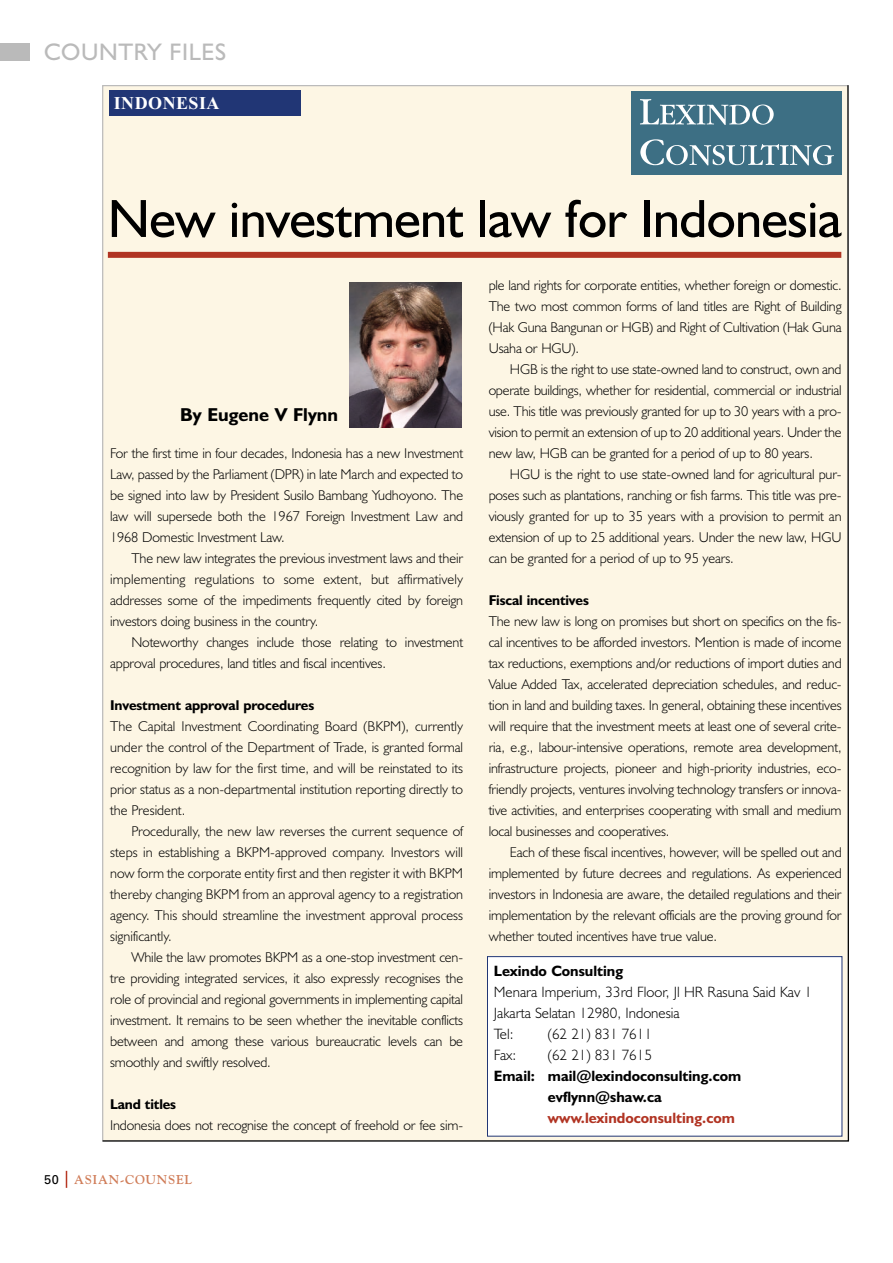
<style>
.page{position:relative;width:893px;height:1263px;background:#fff}
.page>*{position:absolute;margin:0;border:0;box-sizing:border-box;transform-origin:0 0}
.t1{font:54px "Humanist 521 BT";letter-spacing:-.01em;color:#000}
.t2{font:24px "Humanist 521 BT";letter-spacing:.025em;color:#bababa}
.t3{font:700 18.75px "Humanist 521 BT";color:#000}
.t4{font:700 18px "Times New Roman";letter-spacing:.025em;color:#fff}
.t5{font:300 15px/21px "Humanist 521 BT";color:#000}
.t6{font:700 15px/21px "Humanist 521 BT";color:#000}
.t7{font:700 15px "Humanist 521 BT";color:#b13423}
.t8{font:300 14.25px/21px "Humanist 521 BT";letter-spacing:-.01em;color:#000;text-align:justify}
.t9{font:700 14.25px "Humanist 521 BT";letter-spacing:-.01em;color:#000}
.t10{font:700 12.75px "Goudy";letter-spacing:.055em;color:#d07d59}
.s1{font-family:"Univers";font-weight:400;color:#000}
</style>
<div class="page">
<svg style="left:66px;top:1171px;width:1px;height:17px"></svg>
<div style="left:0;top:43px;width:30px;height:18px;background:#bababa"></div>
<div style="left:102px;top:85px;width:747px;height:1057px;background:#fdf6e4"></div>
<div style="left:109px;top:91px;width:192px;height:25px;background:#213675"></div>
<div style="left:631px;top:91px;width:210px;height:84px;background:#3d6f84"></div>
<svg style="left:640px;top:99px;width:133px;height:26px"></svg>
<svg style="left:640px;top:139px;width:194px;height:27px"></svg>
<img style="left:350px;top:282px;width:111px;height:146px">
<div style="left:108px;top:252px;width:733px;height:6px;background:#b13423"></div>
<div style="left:487px;top:957px;width:355px;height:179px;background:#fff"></div>
<div style="left:487px;top:956px;width:355px;height:181px;border:1px solid #213675"></div>
<h2 class="t2" style="left:44px;top:43px;width:184px">COUNTRY FILES</h2>
<p class="t4" style="left:114px;top:97px;width:107px">INDONESIA</p>
<h1 class="t1" style="left:108px;top:199px;width:735px">New investment law for Indonesia</h1>
<h3 class="t3" style="left:180px;top:407px;width:159px">By Eugene V Flynn</h3>
<p class="t8" style="left:110px;top:444px;width:354px">For the first time in four decades, Indonesia has a new Investment Law, passed by the Parliament (DPR) in late March and expected to be signed into law by President Susilo Bambang Yudhoyono. The law will supersede both the 1967 Foreign Investment Law and 1968 Domestic Investment Law.</p>
<p class="t8" style="left:110px;top:549px;width:354px;text-indent:21px">The new law integrates the previous investment laws and their implementing regulations to some extent, but affirmatively addresses some of the impediments frequently cited by foreign investors doing business in the country.</p>
<p class="t8" style="left:110px;top:633px;width:354px;text-indent:21px">Noteworthy changes include those relating to investment approval procedures, land titles and fiscal incentives.</p>
<p class="t9" style="left:110px;top:699px;width:205px">Investment approval procedures</p>
<p class="t8" style="left:110px;top:717px;width:354px">The Capital Investment Coordinating Board (BKPM), currently under the control of the Department of Trade, is granted formal recognition by law for the first time, and will be reinstated to its prior status as a non-departmental institution reporting directly to the President.</p>
<p class="t8" style="left:110px;top:822px;width:354px;text-indent:21px">Procedurally, the new law reverses the current sequence of steps in establishing a BKPM-approved company. Investors will now form the corporate entity first and then register it with BKPM thereby changing BKPM from an approval agency to a registration agency. This should streamline the investment approval process significantly.</p>
<p class="t8" style="left:110px;top:948px;width:354px;text-indent:21px">While the law promotes BKPM as a one-stop investment cen&shy;tre providing integrated services, it also expressly recognises the role of provincial and regional governments in implementing capital investment. It remains to be seen whether the inevitable conflicts between and among these various bureaucratic levels can be smoothly and swiftly resolved.</p>
<p class="t9" style="left:110px;top:1098px;width:67px">Land titles</p>
<p class="t8" style="left:110px;top:1116px;width:354px">Indonesia does not recognise the concept of freehold or fee sim-</p>
<p class="t10" style="left:44px;top:1175px;width:150px"><span class="s1">50</span> ASIAN-COUNSEL</p>
<p class="t8" style="left:488px;top:276px;width:354px">ple land rights for corporate entities, whether foreign or domestic.<br>The two most common forms of land titles are Right of Building (Hak Guna Bangunan or HGB) and Right of Cultivation (Hak Guna Usaha or HGU).</p>
<p class="t8" style="left:488px;top:360px;width:354px;text-indent:21px">HGB is the right to use state-owned land to construct, own and operate buildings, whether for residential, commercial or industrial use. This title was previously granted for up to 30 years with a pro&shy;vision to permit an extension of up to 20 additional years. Under the new law, HGB can be granted for a period of up to 80 years.</p>
<p class="t8" style="left:488px;top:465px;width:354px;text-indent:21px">HGU is the right to use state-owned land for agricultural pur&shy;poses such as plantations, ranching or fish farms. This title was pre&shy;viously granted for up to 35 years with a provision to permit an extension of up to 25 additional years. Under the new law, HGU can be granted for a period of up to 95 years.</p>
<p class="t9" style="left:488px;top:594px;width:102px">Fiscal incentives</p>
<p class="t8" style="left:488px;top:612px;width:354px">The new law is long on promises but short on specifics on the fis&shy;cal incentives to be afforded investors. Mention is made of income tax reductions, exemptions and/or reductions of import duties and Value Added Tax, accelerated depreciation schedules, and reduc&shy;tion in land and building taxes. In general, obtaining these incentives will require that the investment meets at least one of several crite&shy;ria, e.g., labour-intensive operations, remote area development, infrastructure projects, pioneer and high-priority industries, eco&shy;friendly projects, ventures involving technology transfers or innova&shy;tive activities, and enterprises cooperating with small and medium local businesses and cooperatives.</p>
<p class="t8" style="left:488px;top:843px;width:354px;text-indent:21px">Each of these fiscal incentives, however, will be spelled out and implemented by future decrees and regulations. As experienced investors in Indonesia are aware, the detailed regulations and their implementation by the relevant officials are the proving ground for whether touted incentives have true value.</p>
<p class="t6" style="left:494px;top:962px;width:131px">Lexindo Consulting</p>
<p class="t5" style="left:494px;top:983px;width:320px">Menara Imperium, 33rd Floor, Jl HR Rasuna Said Kav 1<br>Jakarta Selatan 12980, Indonesia<br>Tel:</p>
<p class="t5" style="left:548px;top:1025px;width:106px">(62 21) 831 7611</p>
<p class="t5" style="left:494px;top:1046px;width:24px">Fax:</p>
<p class="t5" style="left:548px;top:1046px;width:106px">(62 21) 831 7615</p>
<p class="t6" style="left:548px;top:1067px;width:195px;text-indent:-54px">Email: mail@lexindoconsulting.com evflynn@shaw.ca</p>
<p class="t7" style="left:548px;top:1113px;width:188px">www.lexindoconsulting.com</p>
</div>
